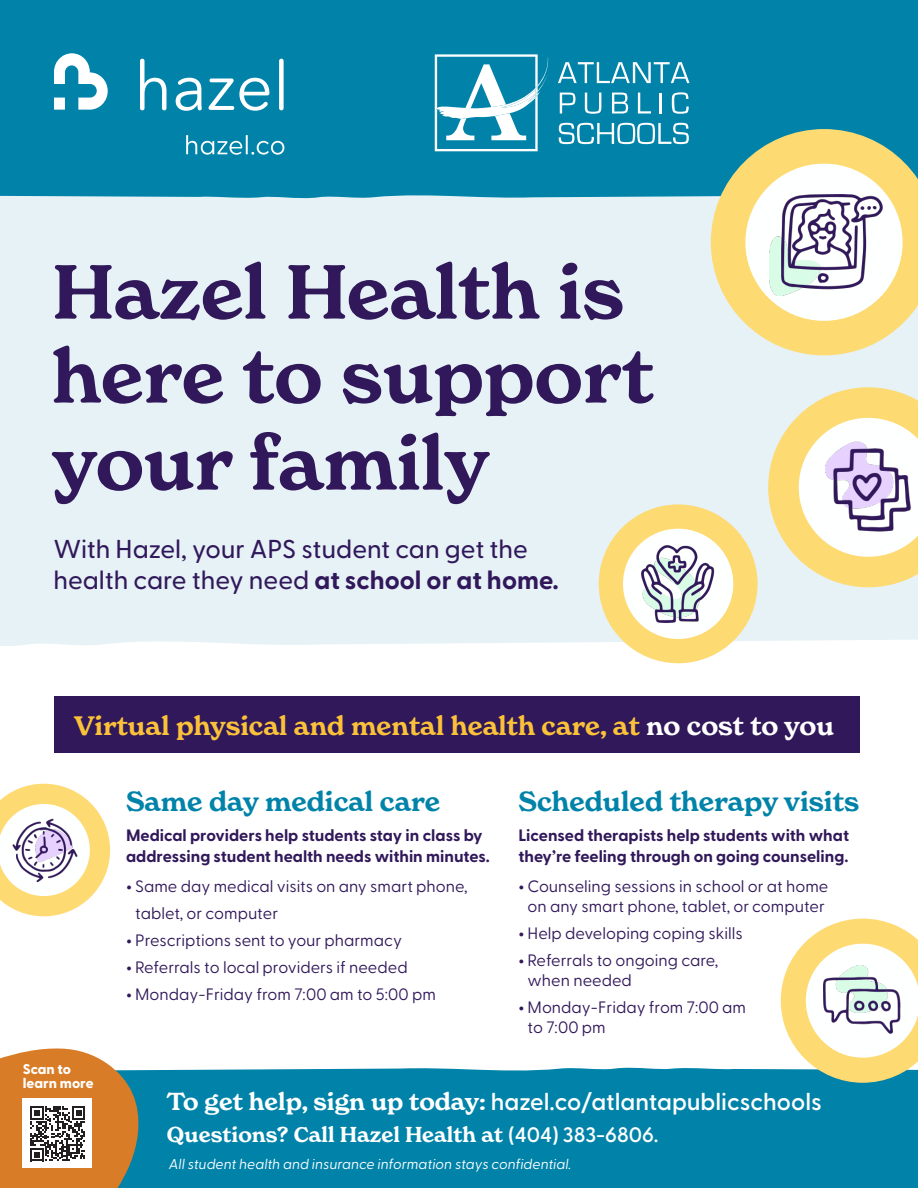
<style>
.page{position:relative;width:918px;height:1188px;background:#fff}
.page>*{position:absolute;margin:0;border:0;box-sizing:border-box;transform-origin:0 0}
.t1{font:600 75px/85.5px "New Spirit";color:#31185a}
.t2{font:600 27px "New Spirit";color:#0183a9}
.t3{font:600 26.25px "New Spirit";color:#fbc239}
.t4{font:500 25.8px/31px "Greycliff CF";color:#31185a}
.t5{font:600 24px "Greycliff CF";color:#fff}
.t6{font:600 21px "New Spirit";color:#fff}
.t7{font:16.5px/19.8px "Greycliff CF";color:#31185a}
.t8{font:700 16.5px/21px "Greycliff CF";color:#31185a}
.t9{font:italic 14.25px "Greycliff CF";color:#fff}
.t10{font:800 14.25px/14.2px "Greycliff CF";color:#fff}
.s1{font-weight:700}
.s2{color:#fff}
.s3{font-weight:800}
.s4{font-family:"New Spirit"}
.s5{font-family:"Greycliff CF"}
</style>
<div class="page">
<div style="left:0;top:199px;width:918px;height:448px;background:#e6f2f6"></div>
<div style="left:0;top:0;width:918px;height:199px;background:#0183a9"></div>
<svg style="left:54px;top:53px;width:54px;height:57px"></svg>
<svg style="left:140px;top:59px;width:144px;height:52px"></svg>
<svg style="left:186px;top:135px;width:98px;height:20px;background:#3a9ebc"></svg>
<div style="left:54px;top:696px;width:805px;height:57px;background:#31185a"></div>
<div style="left:141px;top:1067px;width:777px;height:121px;background:#0183a9"></div>
<svg style="left:0;top:1048px;width:141px;height:140px"></svg>
<svg style="left:558px;top:62px;width:132px;height:21px"></svg>
<svg style="left:560px;top:93px;width:15px;height:21px"></svg>
<svg style="left:585px;top:93px;width:16px;height:21px"></svg>
<svg style="left:612px;top:93px;width:16px;height:21px"></svg>
<svg style="left:638px;top:93px;width:13px;height:21px"></svg>
<hr style="left:660px;top:93px;width:2px;height:21px;background:#fff">
<svg style="left:672px;top:92px;width:17px;height:22px"></svg>
<svg style="left:559px;top:123px;width:130px;height:21px"></svg>
<svg style="left:435px;top:54px;width:113px;height:97px"></svg>
<svg style="left:711px;top:129px;width:207px;height:226px;background:#d5d08e"></svg>
<div style="left:745px;top:164px;width:158px;height:157px;background:#feffff;border-radius:50%"></div>
<img style="left:770px;top:194px;width:113px;height:102px">
<svg style="left:768px;top:387px;width:150px;height:200px;background:#f7e4a4"></svg>
<img style="left:811px;top:431px;width:107px;height:116px">
<div style="left:599px;top:504px;width:159px;height:159px;background:#feda72;border-radius:50%"></div>
<img style="left:624px;top:530px;width:110px;height:109px">
<svg style="left:0;top:784px;width:110px;height:132px"></svg>
<img style="left:2px;top:802px;width:91px;height:92px">
<svg style="left:781px;top:919px;width:137px;height:164px"></svg>
<img style="left:822px;top:949px;width:96px;height:99px">
<p class="t1" style="left:52px;top:249px;width:604px">Hazel Health is here to support your family</p>
<p class="t4" style="left:53px;top:531px;width:507px">With Hazel, your APS student can get the health care they need <span class="s1">at school or at home.</span></p>
<p class="t3" style="left:74px;top:709px;width:762px">Virtual physical and mental health care, at <span class="s2">no cost to you</span></p>
<p class="t10" style="left:23px;top:1061px;width:72px">Scan to learn more</p>
<p class="t2" style="left:126px;top:785px;width:316px">Same day medical care</p>
<p class="t8" style="left:126px;top:824px;width:365px">Medical providers help students stay in class by addressing student health needs within minutes.</p>
<p class="t7" style="left:135px;top:872px;width:334px;line-height:27px;text-indent:-9px"><span class="s3">•</span> Same day medical visits on any smart phone, tablet, or computer</p>
<p class="t7" style="left:126px;top:929px;width:278px"><span class="s3">•</span> Prescriptions sent to your pharmacy</p>
<p class="t7" style="left:126px;top:956px;width:283px"><span class="s3">•</span> Referrals to local providers if needed</p>
<p class="t7" style="left:126px;top:983px;width:311px"><span class="s3">•</span> Monday-Friday from 7:00 am to 5:00 pm</p>
<p class="t2" style="left:518px;top:785px;width:342px">Scheduled therapy visits</p>
<p class="t8" style="left:518px;top:824px;width:332px">Licensed therapists help students with what they’re feeling through on going counseling.</p>
<p class="t7" style="left:518px;top:875px;width:312px;text-align:center"><span class="s3">•</span> Counseling sessions in school or at home on any smart phone, tablet, or computer</p>
<p class="t7" style="left:518px;top:922px;width:226px"><span class="s3">•</span> Help developing coping skills</p>
<p class="t7" style="left:528px;top:949px;width:192px;text-indent:-9px"><span class="s3">•</span> Referrals to ongoing care, when needed</p>
<p class="t7" style="left:528px;top:996px;width:220px;text-indent:-9px"><span class="s3">•</span> Monday-Friday from 7:00 am to 7:00 pm</p>
<p class="t5" style="left:167px;top:1084px;width:656px"><span class="s4">To get help, sign up today:</span> hazel.co/atlantapublicschools</p>
<p class="t6" style="left:167px;top:1121px;width:493px">Questions? Call Hazel Health at <span class="s5">(404) 383-6806.</span></p>
<p class="t9" style="left:169px;top:1154px;width:404px">All student health and insurance information stays confidential.</p>
</div>
